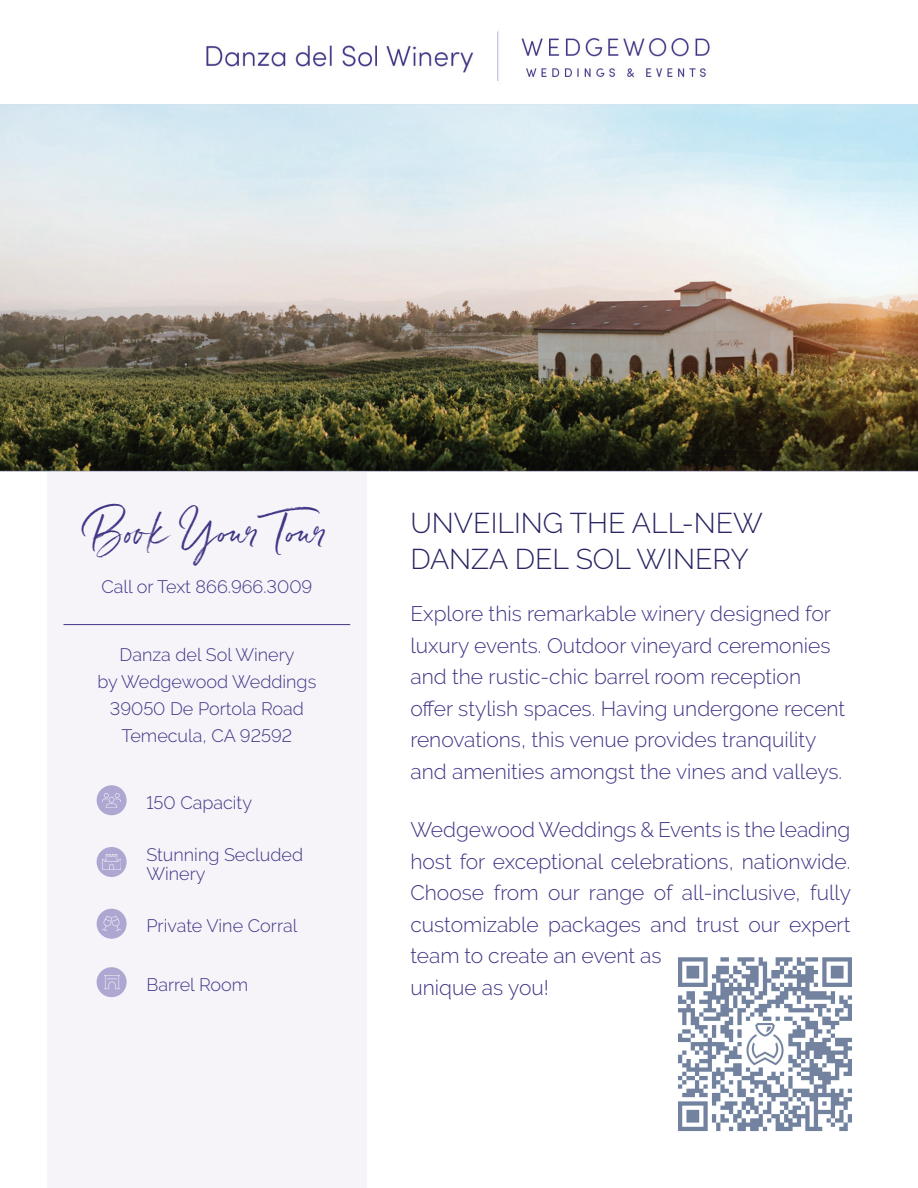
<style>
.page{position:relative;width:918px;height:1188px;background:#fff}
.page>*{position:absolute;margin:0;border:0;box-sizing:border-box;transform-origin:0 0}
.t1{font:37.5px "Belluga";color:#403786}
.t2{font:300 28.5px/36px "Raleway";color:#282562}
.t3{font:300 21px/31.5px "Raleway";color:#403786}
.t4{font:300 18px/27px "Raleway";color:#403786;text-align:center}
</style>
<div class="page">
<div style="left:47px;top:409px;width:320px;height:779px;background:#f6f3f9"></div>
<hr style="left:63px;top:624px;width:287px;height:1px;background:#403786">
<div style="left:97px;top:785px;width:30px;height:30px;background:#aea7d1;border-radius:50%"></div>
<img style="left:103px;top:793px;width:18px;height:14px">
<div style="left:97px;top:847px;width:30px;height:30px;background:#aea7d1;border-radius:50%"></div>
<img style="left:103px;top:855px;width:18px;height:14px">
<div style="left:97px;top:909px;width:30px;height:30px;background:#aea7d1;border-radius:50%"></div>
<img style="left:103px;top:917px;width:18px;height:14px">
<div style="left:97px;top:967px;width:30px;height:30px;background:#aea7d1;border-radius:50%"></div>
<img style="left:104px;top:975px;width:15px;height:15px">
<img style="left:0;top:104px;width:918px;height:368px">
<img style="left:206px;top:31px;width:504px;height:50px">
<img style="left:678px;top:957px;width:174px;height:174px">
<h1 class="t1" style="left:87px;top:509px;width:245px">Book Your Tour</h1>
<p class="t4" style="left:101px;top:573px;width:212px">Call or Text 866.966.3009</p>
<p class="t4" style="left:97px;top:641px;width:220px">Danza del Sol Winery<br>by Wedgewood Weddings<br>39050 De Portola Road<br>Temecula, CA 92592</p>
<p class="t4" style="left:146px;top:789px;width:107px">150 Capacity</p>
<p class="t4" style="left:146px;top:845px;width:158px;line-height:19.5px;text-align:left">Stunning Secluded<br>Winery</p>
<p class="t4" style="left:146px;top:912px;width:152px">Private Vine Corral</p>
<p class="t4" style="left:146px;top:971px;width:103px">Barrel Room</p>
<h2 class="t2" style="left:410px;top:505px;width:354px">UNVEILING THE ALL-NEW<br>DANZA DEL SOL WINERY</h2>
<p class="t3" style="left:410px;top:598px;width:436px">Explore this remarkable winery designed for luxury events. Outdoor vineyard ceremonies and the rustic-chic barrel room reception offer stylish spaces. Having undergone recent renovations, this venue provides tranquility and amenities amongst the vines and valleys.</p>
<p class="t3" style="left:410px;top:814px;width:442px">Wedgewood Weddings &amp; Events is the leading host for exceptional celebrations, nationwide.<br>Choose from our range of all-inclusive, fully customizable packages and trust our expert team to create an event as<br>unique as you!</p>
</div>
